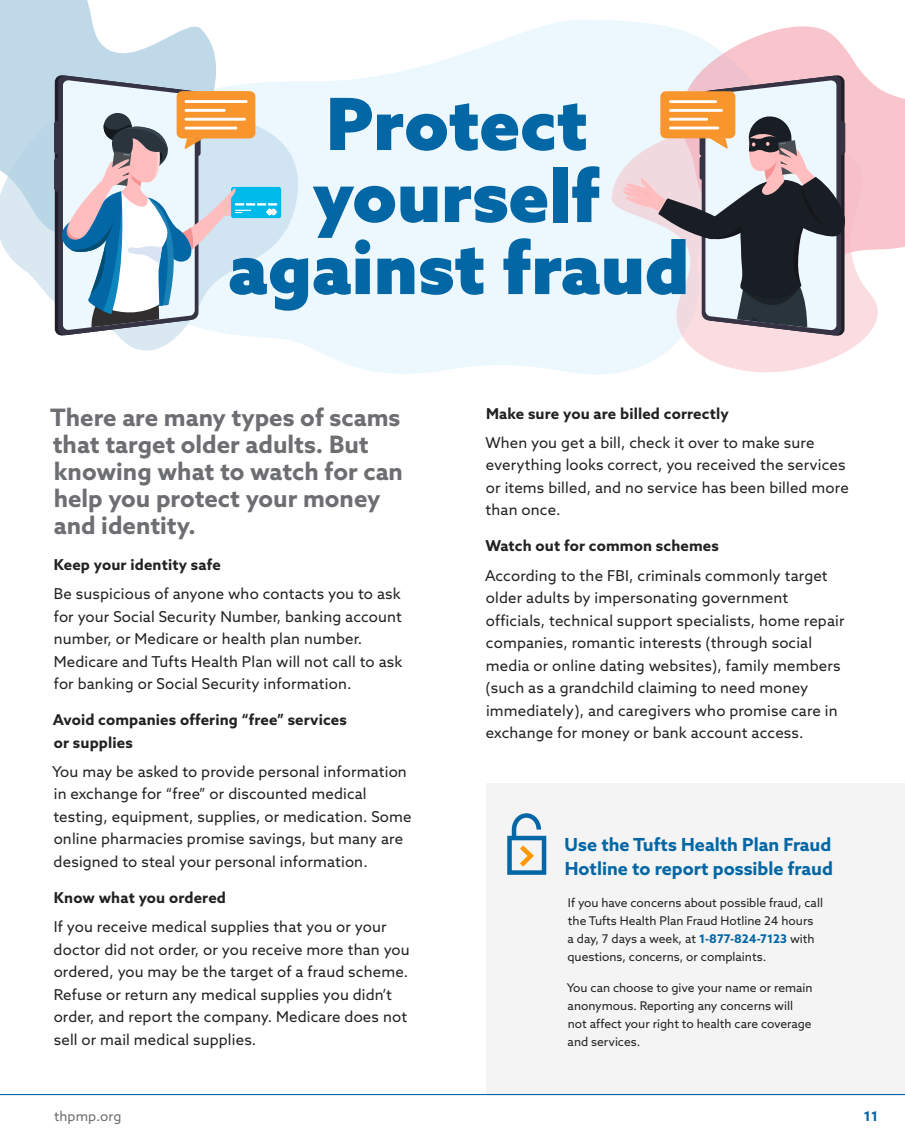
<style>
.page{position:relative;width:905px;height:1148px;background:#fff}
.page>*{position:absolute;margin:0;border:0;box-sizing:border-box;transform-origin:0 0}
.t1{font:900 72px/72px "Azo Sans";color:#0367a5;text-align:center}
.t2{font:700 24px/27px "Azo Sans";color:#6d6e71}
.Sidebar_Header{font:700 18px/24px "Azo Sans";color:#0367a5}
.Body{font:15px/22.5px "Azo Sans";letter-spacing:.01em;color:#222}
.t3{font:700 15px/22.5px "Azo Sans";letter-spacing:.01em;color:#222}
.t4{font:13.5px "Azo Sans";letter-spacing:.01em;color:#6d6e71}
.t5{font:700 13.5px "Azo Sans";color:#0367a5}
.Body__Sidebar{font:12px/18px "Azo Sans";color:#222}
.s1{font-weight:700;color:#0367a5}
</style>
<div class="page">
<svg style="left:281px;top:20px;width:393px;height:355px;background:#eef8fe"></svg>
<svg style="left:0;top:0;width:216px;height:94px;fill:#c0d9e8"></svg>
<svg style="left:674px;top:26px;width:230px;height:224px;fill:#f8c5cd"></svg>
<svg style="left:0;top:94px;width:308px;height:257px"></svg>
<svg style="left:611px;top:111px;width:268px;height:264px"></svg>
<div style="left:486px;top:783px;width:418px;height:311px;background:#f4f4f4"></div>
<svg style="left:507px;top:813px;width:39px;height:61px"></svg>
<svg style="left:622px;top:75px;width:228px;height:261px;background:#b3acad"></svg>
<svg style="left:54px;top:75px;width:227px;height:261px;background:#bdc8ce"></svg>
<hr style="left:0;top:1094px;width:904px;height:1px;background:#0367a5">
<h1 class="t1" style="left:228px;top:87px;width:463px">Protect yourself against fraud</h1>
<h2 class="t2" style="left:50px;top:403px;width:354px">There are many types of scams that target older adults. But knowing what to watch for can help you protect your money and identity.</h2>
<h3 class="t3" style="left:54px;top:553px;width:168px">Keep your identity safe</h3>
<p class="Body" style="left:54px;top:582px;width:350px">Be suspicious of anyone who contacts you to ask for your Social Security Number, banking account number, or Medicare or health plan number.<br>Medicare and Tufts Health Plan will not call to ask for banking or Social Security information.</p>
<h3 class="t3" style="left:53px;top:708px;width:295px">Avoid companies offering “free” services or supplies</h3>
<p class="Body" style="left:52px;top:760px;width:361px">You may be asked to provide personal information in exchange for “free” or discounted medical testing, equipment, supplies, or medication. Some online pharmacies promise savings, but many are designed to steal your personal information.</p>
<h3 class="t3" style="left:54px;top:886px;width:174px">Know what you ordered</h3>
<p class="Body" style="left:54px;top:915px;width:357px">If you receive medical supplies that you or your doctor did not order, or you receive more than you ordered, you may be the target of a fraud scheme.<br>Refuse or return any medical supplies you didn’t order, and report the company. Medicare does not sell or mail medical supplies.</p>
<h3 class="t3" style="left:486px;top:401px;width:244px">Make sure you are billed correctly</h3>
<p class="Body" style="left:485px;top:431px;width:365px">When you get a bill, check it over to make sure everything looks correct, you received the services or items billed, and no service has been billed more than once.</p>
<h3 class="t3" style="left:485px;top:534px;width:235px">Watch out for common schemes</h3>
<p class="Body" style="left:485px;top:564px;width:361px">According to the FBI, criminals commonly target older adults by impersonating government officials, technical support specialists, home repair companies, romantic interests (through social media or online dating websites), family members (such as a grandchild claiming to need money immediately), and caregivers who promise care in exchange for money or bank account access.</p>
<p class="Sidebar_Header" style="left:564px;top:832px;width:270px">Use the Tufts Health Plan Fraud<br>Hotline to report possible fraud</p>
<p class="Body__Sidebar" style="left:567px;top:893px;width:257px">If you have concerns about possible fraud, call the Tufts Health Plan Fraud Hotline 24 hours<br>a day, 7 days a week, at <span class="s1">1-877-824-7123</span> with questions, concerns, or complaints.</p>
<p class="Body__Sidebar" style="left:566px;top:979px;width:247px">You can choose to give your name or remain anonymous. Reporting any concerns will not affect your right to health care coverage and services.</p>
<p class="t4" style="left:54px;top:1107px;width:69px">thpmp.org</p>
<p class="t5" style="left:863px;top:1107px;width:16px">11</p>
</div>
